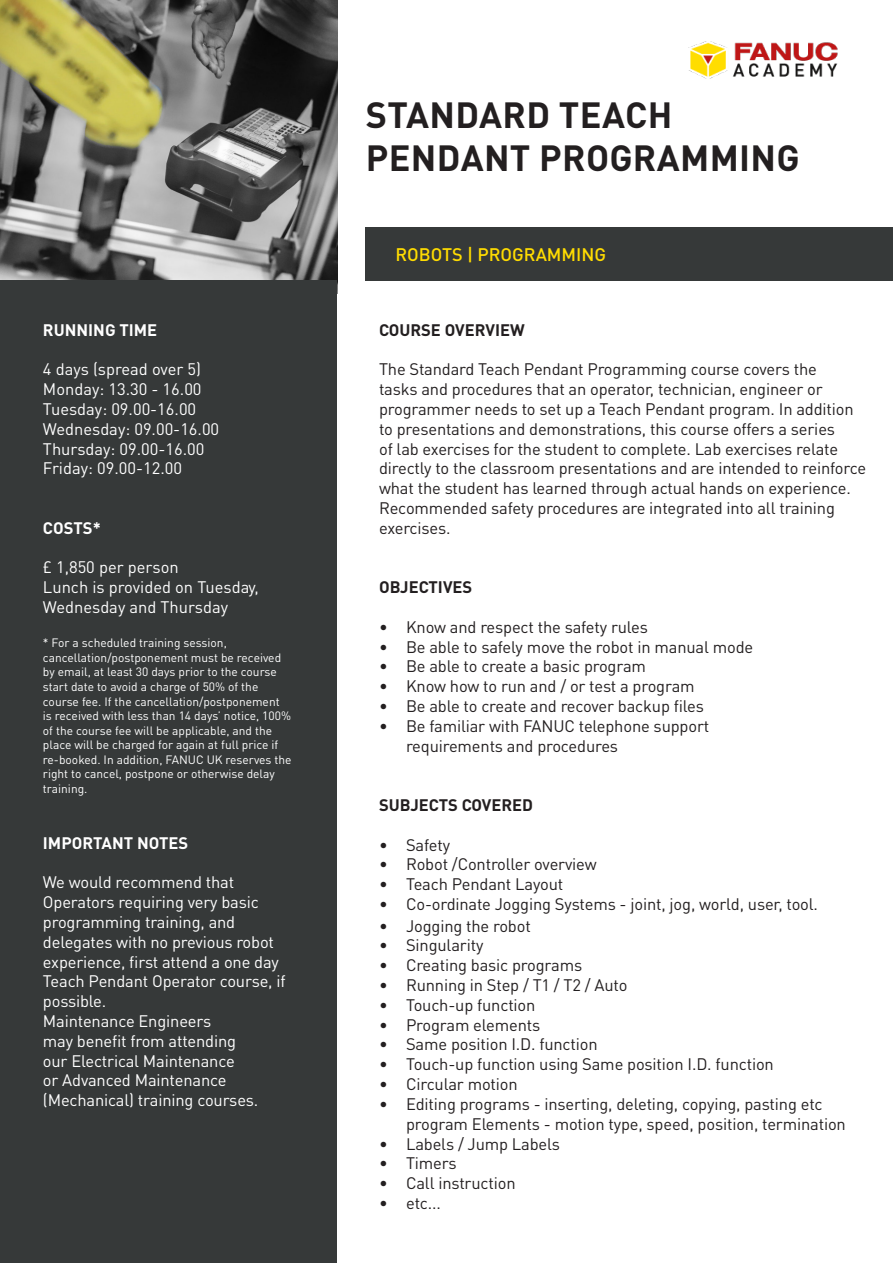
<style>
.page{position:relative;width:893px;height:1263px;background:#fff}
.page>*{position:absolute;margin:0;border:0;box-sizing:border-box;transform-origin:0 0}
.t1{font:700 36px/43.2px "DIN Pro";letter-spacing:.01em;color:#231f20}
.t2{font:500 18px "DIN Pro";color:#ffdc01}
.t3{font:16.5px/19.8px "DIN Pro";letter-spacing:-.01em;color:#231f20}
.t4{font:16.5px/19.8px "DIN Pro";letter-spacing:-.01em;color:#fff}
.t5{font:700 16.5px "DIN Pro";color:#231f20}
.t6{font:700 16.5px "DIN Pro";color:#fff}
.t7{font:12px/14.5px "DIN Pro";color:#fff}
</style>
<div class="page">
<img style="left:689px;top:41px;width:149px;height:38px">
<img style="left:0;top:0;width:337px;height:281px">
<div style="left:366px;top:227px;width:527px;height:54px;background:#363939"></div>
<div style="left:0;top:281px;width:337px;height:982px;background:#363939"></div>
<p class="t6" style="left:43px;top:319px;width:116px">RUNNING TIME</p>
<p class="t4" style="left:43px;top:359px;width:178px">4 days (spread over 5)<br>Monday: 13.30 - 16.00<br>Tuesday: 09.00-16.00<br>Wednesday: 09.00-16.00<br>Thursday: 09.00-16.00<br>Friday: 09.00-12.00</p>
<p class="t6" style="left:43px;top:517px;width:59px">COSTS*</p>
<p class="t4" style="left:43px;top:557px;width:217px">£ 1,850 per person<br>Lunch is provided on Tuesday,<br>Wednesday and Thursday</p>
<p class="t7" style="left:43px;top:635px;width:250px">* For a scheduled training session, cancellation/postponement must be received by email, at least 30 days prior to the course start date to avoid a charge of 50% of the course fee. If the cancellation/postponement is received with less than 14 days’ notice, 100% of the course fee will be applicable, and the place will be charged for again at full price if re-booked. In addition, FANUC UK reserves the right to cancel, postpone or otherwise delay training.</p>
<p class="t6" style="left:43px;top:832px;width:147px">IMPORTANT NOTES</p>
<p class="t4" style="left:43px;top:872px;width:244px">We would recommend that<br>Operators requiring very basic programming training, and delegates with no previous robot experience, first attend a one day<br>Teach Pendant Operator course, if possible.<br>Maintenance Engineers<br>may benefit from attending<br>our Electrical Maintenance<br>or Advanced Maintenance (Mechanical) training courses.</p>
<p class="t1" style="left:366px;top:92px;width:435px">STANDARD TEACH<br>PENDANT PROGRAMMING</p>
<p class="t2" style="left:395px;top:243px;width:212px">ROBOTS | PROGRAMMING</p>
<p class="t5" style="left:379px;top:319px;width:147px">COURSE OVERVIEW</p>
<p class="t3" style="left:379px;top:359px;width:488px">The Standard Teach Pendant Programming course covers the<br>tasks and procedures that an operator, technician, engineer or programmer needs to set up a Teach Pendant program. In addition to presentations and demonstrations, this course offers a series<br>of lab exercises for the student to complete. Lab exercises relate directly to the classroom presentations and are intended to reinforce what the student has learned through actual hands on experience.<br>Recommended safety procedures are integrated into all training exercises.</p>
<p class="t5" style="left:379px;top:576px;width:95px">OBJECTIVES</p>
<p class="t3" style="left:379px;top:617px;width:270px">• Know and respect the safety rules</p>
<p class="t3" style="left:379px;top:636px;width:376px">• Be able to safely move the robot in manual mode</p>
<p class="t3" style="left:379px;top:656px;width:268px">• Be able to create a basic program</p>
<p class="t3" style="left:379px;top:676px;width:317px">• Know how to run and / or test a program</p>
<p class="t3" style="left:379px;top:696px;width:326px">• Be able to create and recover backup files</p>
<p class="t3" style="left:406px;top:716px;width:305px;text-indent:-27px">• Be familiar with FANUC telephone support requirements and procedures</p>
<p class="t5" style="left:379px;top:794px;width:156px">SUBJECTS COVERED</p>
<p class="t3" style="left:379px;top:834px;width:73px">• Safety</p>
<p class="t3" style="left:379px;top:854px;width:219px">• Robot /Controller overview</p>
<p class="t3" style="left:379px;top:874px;width:186px">• Teach Pendant Layout</p>
<p class="t3" style="left:379px;top:894px;width:440px">• Co-ordinate Jogging Systems - joint, jog, world, user, tool.</p>
<p class="t3" style="left:379px;top:915px;width:153px">• Jogging the robot</p>
<p class="t3" style="left:379px;top:935px;width:106px">• Singularity</p>
<p class="t3" style="left:379px;top:955px;width:205px">• Creating basic programs</p>
<p class="t3" style="left:379px;top:975px;width:250px">• Running in Step / T1 / T2 / Auto</p>
<p class="t3" style="left:379px;top:995px;width:158px">• Touch-up function</p>
<p class="t3" style="left:379px;top:1014px;width:163px">• Program elements</p>
<p class="t3" style="left:379px;top:1034px;width:220px">• Same position I.D. function</p>
<p class="t3" style="left:379px;top:1054px;width:396px">• Touch-up function using Same position I.D. function</p>
<p class="t3" style="left:379px;top:1074px;width:140px">• Circular motion</p>
<p class="t3" style="left:406px;top:1094px;width:441px;text-indent:-27px">• Editing programs - inserting, deleting, copying, pasting etc program Elements - motion type, speed, position, termination</p>
<p class="t3" style="left:379px;top:1133px;width:182px">• Labels / Jump Labels</p>
<p class="t3" style="left:379px;top:1153px;width:79px">• Timers</p>
<p class="t3" style="left:379px;top:1173px;width:138px">• Call instruction</p>
<p class="t3" style="left:379px;top:1193px;width:63px">• etc...</p>
</div>
